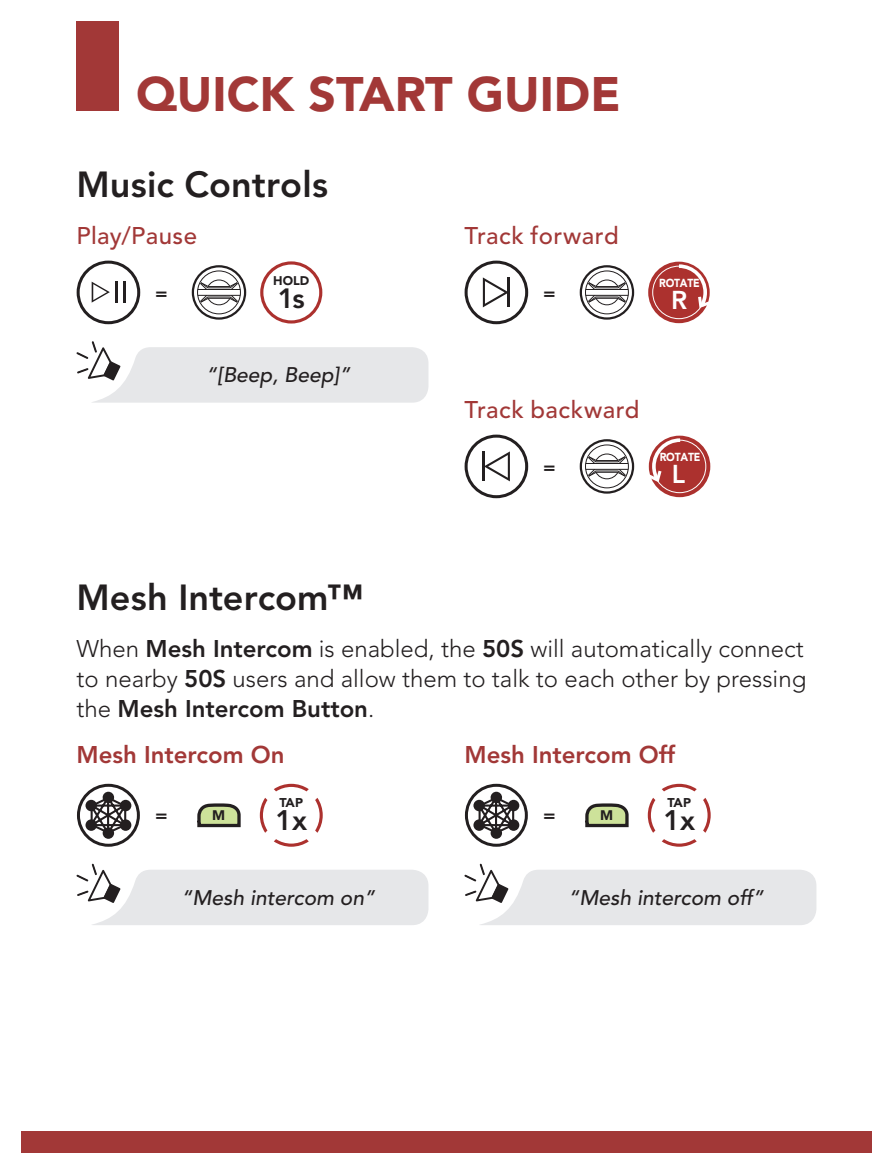
<style>
.page{position:relative;width:893px;height:1174px;background:#fff}
.page>*{position:absolute;margin:0;border:0;box-sizing:border-box;transform-origin:0 0}
.t1{font:900 48px "Avenir LT Std";color:#a23837}
.t2{font:800 36px "Avenir LT Std";color:#231f20}
.t3{font:800 28.2px "Avenir LT Std";color:#231f20}
.t4{font:800 27.6px "Avenir LT Std";color:#231f20}
.t5{font:800 25.8px "Avenir LT Std";color:#fff}
.t6{font:300 24px/30px "Avenir LT Std";color:#231f20;text-align:justify}
.t7{font:500 24px "Avenir LT Std";letter-spacing:.02em;color:#a23837}
.t8{font:800 24px "Avenir LT Std";color:#a23837}
.t9{font:italic 500 21px "Avenir LT Std";color:#231f20}
.t10{font:800 18.9px "Avenir LT Std";color:#231f20}
.t11{font:900 13.8px "Avenir LT Std";color:#231f20}
.t12{font:900 12.6px "Avenir LT Std";color:#231f20}
.t13{font:900 11.7px "Avenir LT Std";letter-spacing:-.02em;color:#fff;scale:.9 1}
.s1{font-weight:800}
</style>
<div class="page">
<div style="left:21px;top:1131px;width:851px;height:21px;background:#a23837"></div>
<div style="left:77px;top:21px;width:42px;height:90px;background:#a23837"></div>
<svg style="left:77px;top:261px;width:63px;height:63px"></svg>
<svg style="left:192px;top:265px;width:54px;height:53px"></svg>
<svg style="left:193px;top:266px;width:52px;height:52px"></svg>
<div style="left:192px;top:265px;width:54px;height:55px;border:2px solid #231f20;border-radius:50%"></div>
<div style="left:197px;top:270px;width:44px;height:44px;border:1px solid #231f20;border-radius:50%"></div>
<hr style="left:198px;top:289px;width:42px;height:1px;background:#231f20">
<hr style="left:198px;top:295px;width:42px;height:1px;background:#231f20">
<svg style="left:199px;top:279px;width:40px;height:26px"></svg>
<svg style="left:260px;top:261px;width:62px;height:62px"></svg>
<svg style="left:77px;top:341px;width:351px;height:62px"></svg>
<svg style="left:465px;top:261px;width:63px;height:63px"></svg>
<svg style="left:580px;top:265px;width:54px;height:53px"></svg>
<svg style="left:581px;top:266px;width:52px;height:52px"></svg>
<div style="left:580px;top:265px;width:54px;height:55px;border:2px solid #231f20;border-radius:50%"></div>
<div style="left:585px;top:270px;width:44px;height:44px;border:1px solid #231f20;border-radius:50%"></div>
<hr style="left:586px;top:289px;width:42px;height:1px;background:#231f20">
<hr style="left:586px;top:295px;width:42px;height:1px;background:#231f20">
<svg style="left:587px;top:279px;width:40px;height:26px"></svg>
<div style="left:653px;top:266px;width:52px;height:53px;background:#ac312e;border-radius:50%"></div>
<div style="left:648px;top:262px;width:62px;height:61px;border:9px solid #ac312e;border-radius:50%"></div>
<div style="left:652px;top:266px;width:54px;height:53px;border:1px solid #fff;border-radius:50%"></div>
<svg style="left:675px;top:262px;width:35px;height:48px"></svg>
<svg style="left:465px;top:434px;width:63px;height:64px"></svg>
<svg style="left:580px;top:439px;width:54px;height:54px"></svg>
<svg style="left:581px;top:440px;width:52px;height:52px"></svg>
<div style="left:580px;top:439px;width:54px;height:54px;border:2px solid #231f20;border-radius:50%"></div>
<div style="left:585px;top:444px;width:44px;height:44px;border:1px solid #231f20;border-radius:50%"></div>
<hr style="left:586px;top:463px;width:42px;height:1px;background:#231f20">
<hr style="left:586px;top:469px;width:42px;height:1px;background:#231f20">
<svg style="left:587px;top:453px;width:40px;height:26px"></svg>
<div style="left:653px;top:440px;width:53px;height:52px;background:#ac312e;border-radius:50%"></div>
<div style="left:649px;top:435px;width:61px;height:62px;border:9px solid #ac312e;border-radius:50%"></div>
<div style="left:653px;top:440px;width:53px;height:53px;border:1px solid #fff;border-radius:50%"></div>
<svg style="left:648px;top:436px;width:36px;height:48px"></svg>
<svg style="left:77px;top:783px;width:63px;height:63px"></svg>
<svg style="left:197px;top:803px;width:44px;height:24px"></svg>
<svg style="left:260px;top:784px;width:63px;height:62px"></svg>
<svg style="left:77px;top:863px;width:351px;height:62px"></svg>
<svg style="left:465px;top:783px;width:63px;height:63px"></svg>
<svg style="left:585px;top:803px;width:44px;height:24px"></svg>
<svg style="left:648px;top:784px;width:63px;height:62px"></svg>
<svg style="left:464px;top:863px;width:352px;height:62px"></svg>
<h1 class="t1" style="left:136px;top:65px;width:486px">QUICK START GUIDE</h1>
<h2 class="t2" style="left:77px;top:163px;width:253px">Music Controls</h2>
<p class="t7" style="left:77px;top:221px;width:122px">Play/Pause</p>
<p class="t12" style="left:273px;top:273px;width:38px">HOLD</p>
<p class="t10" style="left:155px;top:282px;width:14px">=</p>
<p class="t4" style="left:278px;top:282px;width:29px">1s</p>
<p class="t9" style="left:206px;top:363px;width:145px">“[Beep, Beep]”</p>
<p class="t7" style="left:464px;top:221px;width:156px">Track forward</p>
<p class="t10" style="left:543px;top:282px;width:14px">=</p>
<p class="t13" style="left:659px;top:276px;width:47px">ROTATE</p>
<p class="t5" style="left:671px;top:285px;width:18px">R</p>
<p class="t7" style="left:464px;top:395px;width:177px">Track backward</p>
<p class="t10" style="left:543px;top:456px;width:14px">=</p>
<p class="t13" style="left:660px;top:450px;width:47px">ROTATE</p>
<p class="t5" style="left:672px;top:459px;width:15px">L</p>
<h2 class="t2" style="left:77px;top:576px;width:288px">Mesh Intercom™</h2>
<p class="t6" style="left:77px;top:634px;width:731px">When <span class="s1">Mesh Intercom</span> is enabled, the <span class="s1">50S</span> will automatically connect to nearby <span class="s1">50S</span> users and allow them to talk to each other by pressing the <span class="s1">Mesh Intercom Button</span>.</p>
<p class="t8" style="left:77px;top:740px;width:209px">Mesh Intercom On</p>
<p class="t8" style="left:464px;top:740px;width:212px">Mesh Intercom Off</p>
<p class="t12" style="left:280px;top:795px;width:25px">TAP</p>
<p class="t12" style="left:667px;top:795px;width:25px">TAP</p>
<p class="t10" style="left:155px;top:804px;width:14px">=</p>
<p class="t11" style="left:212px;top:807px;width:15px">M</p>
<p class="t3" style="left:275px;top:804px;width:33px">1x</p>
<p class="t10" style="left:543px;top:804px;width:14px">=</p>
<p class="t11" style="left:600px;top:807px;width:15px">M</p>
<p class="t3" style="left:663px;top:804px;width:33px">1x</p>
<p class="t9" style="left:182px;top:885px;width:195px">“Mesh intercom on”</p>
<p class="t9" style="left:569px;top:885px;width:197px">“Mesh intercom off”</p>
</div>
